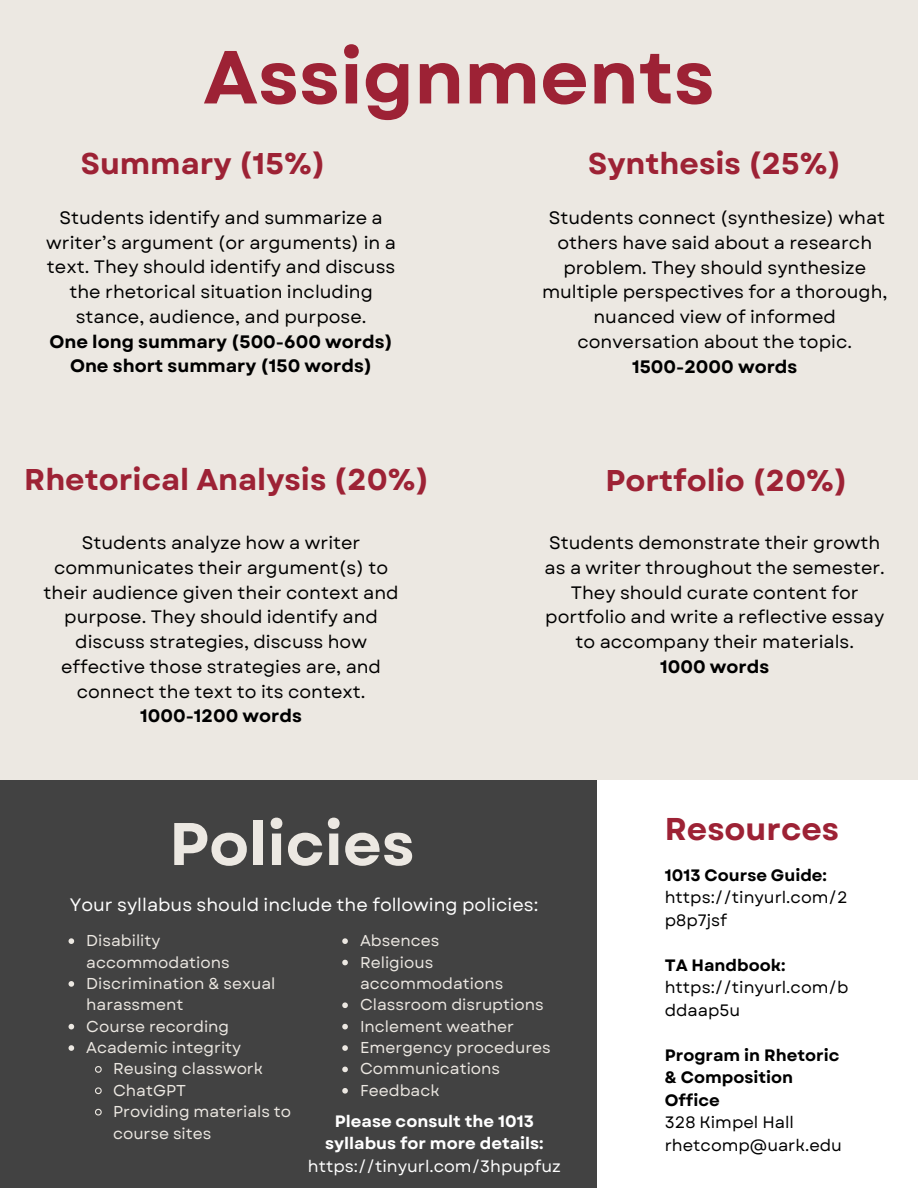
<style>
.page{position:relative;width:918px;height:1188px;background:#ece8e2}
.page>*{position:absolute;margin:0;border:0;box-sizing:border-box;transform-origin:0 0}
.t1{font:700 75px "Garet";color:#9d2235}
.t2{font:700 60px "Garet";color:#ece8e2}
.t3{font:700 31.5px "Garet";color:#9d2235}
.t4{font:700 30px "Garet";color:#9d2235}
.t5{font:18px/24.8px "Garet";color:#000;text-align:center}
.t6{font:700 18px "Garet";color:#000}
.t7{font:18px "Garet";color:#fff}
.t8{font:16.5px/22.5px "Garet";color:#000}
.t9{font:700 16.5px/22.5px "Garet";color:#fff;text-align:center}
.t10{font:700 16.5px/22.5px "Garet";color:#000}
.t11{font:16.5px "Garet";color:#fff}
.t12{font:15.75px/21.3px "Garet";color:#ece8e2}
.s1{font-weight:700}
</style>
<div class="page">
<div style="left:0;top:780px;width:597px;height:408px;background:#424242"></div>
<div style="left:597px;top:780px;width:321px;height:408px;background:#fff"></div>
<svg style="left:69px;top:938px;width:5px;height:6px"></svg>
<svg style="left:69px;top:981px;width:5px;height:6px"></svg>
<svg style="left:69px;top:1024px;width:5px;height:5px"></svg>
<svg style="left:69px;top:1045px;width:5px;height:6px"></svg>
<svg style="left:95px;top:1066px;width:7px;height:7px"></svg>
<svg style="left:95px;top:1087px;width:7px;height:8px"></svg>
<svg style="left:95px;top:1108px;width:7px;height:8px"></svg>
<svg style="left:342px;top:938px;width:6px;height:6px"></svg>
<svg style="left:342px;top:960px;width:6px;height:5px"></svg>
<svg style="left:342px;top:1002px;width:6px;height:6px"></svg>
<svg style="left:342px;top:1024px;width:6px;height:5px"></svg>
<svg style="left:342px;top:1045px;width:6px;height:6px"></svg>
<svg style="left:342px;top:1067px;width:6px;height:5px"></svg>
<svg style="left:342px;top:1088px;width:6px;height:6px"></svg>
<p class="t1" style="left:203px;top:23px;width:513px">Assignments</p>
<p class="t4" style="left:81px;top:142px;width:246px">Summary (15%)</p>
<p class="t5" style="left:46px;top:205px;width:351px">Students identify and summarize a writer’s argument (or arguments) in a text. They should identify and discuss the rhetorical situation including stance, audience, and purpose.</p>
<p class="t6" style="left:49px;top:328px;width:345px">One long summary (500-600 words)</p>
<p class="t6" style="left:70px;top:353px;width:304px">One short summary (150 words)</p>
<p class="t4" style="left:24px;top:458px;width:407px">Rhetorical Analysis (20%)</p>
<p class="t5" style="left:44px;top:530px;width:357px">Students analyze how a writer communicates their argument(s) to their audience given their context and purpose. They should identify and discuss strategies, discuss how effective those strategies are, and connect the text to its context.</p>
<p class="t6" style="left:140px;top:703px;width:163px">1000-1200 words</p>
<p class="t4" style="left:588px;top:142px;width:255px">Synthesis (25%)</p>
<p class="t5" style="left:542px;top:205px;width:347px">Students connect (synthesize) what others have said about a research problem. They should synthesize multiple perspectives for a thorough, nuanced view of informed conversation about the topic.</p>
<p class="t6" style="left:632px;top:353px;width:167px">1500-2000 words</p>
<p class="t4" style="left:606px;top:459px;width:244px">Portfolio (20%)</p>
<p class="t5" style="left:545px;top:530px;width:342px">Students demonstrate their growth as a writer throughout the semester.<br>They should curate content for portfolio and write a reflective essay to accompany their materials.</p>
<p class="t6" style="left:660px;top:654px;width:111px">1000 words</p>
<p class="t2" style="left:169px;top:801px;width:247px">Policies</p>
<p class="t7" style="left:70px;top:892px;width:470px">Your syllabus should include the following policies:</p>
<p class="t12" style="left:86px;top:930px;width:145px">Disability accommodations</p>
<p class="t12" style="left:86px;top:973px;width:191px">Discrimination &amp; sexual harassment</p>
<p class="t12" style="left:86px;top:1016px;width:144px">Course recording</p>
<p class="t12" style="left:86px;top:1037px;width:156px">Academic integrity</p>
<p class="t12" style="left:113px;top:1058px;width:151px">Reusing classwork</p>
<p class="t12" style="left:113px;top:1080px;width:74px">ChatGPT</p>
<p class="t12" style="left:113px;top:1101px;width:180px">Providing materials to course sites</p>
<p class="t12" style="left:360px;top:930px;width:81px">Absences</p>
<p class="t12" style="left:360px;top:952px;width:145px">Religious accommodations</p>
<p class="t12" style="left:360px;top:994px;width:185px">Classroom disruptions</p>
<p class="t12" style="left:360px;top:1016px;width:156px">Inclement weather</p>
<p class="t12" style="left:360px;top:1037px;width:192px">Emergency procedures</p>
<p class="t12" style="left:360px;top:1058px;width:142px">Communications</p>
<p class="t12" style="left:360px;top:1080px;width:81px">Feedback</p>
<p class="t9" style="left:325px;top:1110px;width:220px">Please consult the 1013 syllabus for more details:</p>
<p class="t11" style="left:308px;top:1154px;width:255px">https://tinyurl.com/3hpupfuz</p>
<p class="t3" style="left:665px;top:806px;width:176px">Resources</p>
<p class="t8" style="left:665px;top:864px;width:184px"><span class="s1">1013 Course Guide: </span>https://tinyurl.com/2 p8p7jsf</p>
<p class="t8" style="left:665px;top:954px;width:185px"><span class="s1">TA Handbook: </span>https://tinyurl.com/b ddaap5u</p>
<p class="t10" style="left:665px;top:1044px;width:176px">Program in Rhetoric &amp; Composition<br>Office</p>
<p class="t8" style="left:665px;top:1111px;width:131px">328 Kimpel Hall</p>
<p class="t8" style="left:665px;top:1134px;width:179px">rhetcomp@uark.edu</p>
</div>
